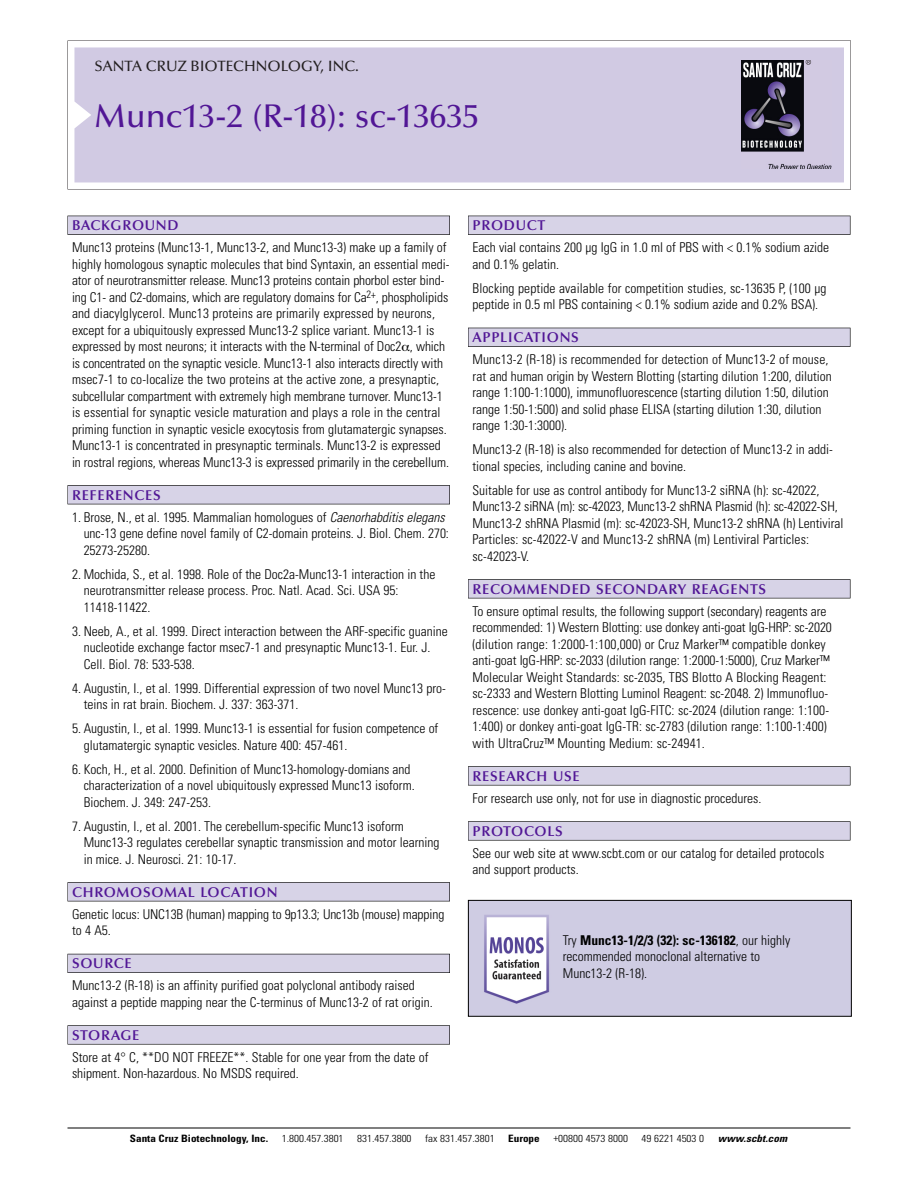
<style>
.page{position:relative;width:918px;height:1188px;background:#fff}
.page>*{position:absolute;margin:0;border:0;box-sizing:border-box;transform-origin:0 0}
.t1{font:500 33px "Optima";color:#511695}
.t2{font:500 15px "Optima";color:#231f20}
.t3{font:600 14.25px "Optima";letter-spacing:.05em;color:#511695}
.t4{font:300 condensed 13.5px/16.5px "Univers";color:#000}
.t5{font:300 condensed 10.2px "Univers";color:#000;scale:1.1 1}
.t6{font:700 condensed 10.2px "Univers";color:#000;scale:1.1 1}
.t7{font:italic 700 condensed 10.2px "Univers";letter-spacing:.005em;color:#000;scale:1.1 1}
.s1{font-style:italic}
.s2{font-weight:700}
</style>
<div class="page">
<svg style="left:68px;top:40px;width:783px;height:149px"></svg>
<div style="left:74px;top:47px;width:770px;height:135px;background:#d1cae3"></div>
<img style="left:741px;top:60px;width:90px;height:108px">
<div style="left:68px;top:216px;width:382px;height:19px;background:#525155"></div>
<div style="left:68px;top:216px;width:381px;height:18px;background:#d7d3e7"></div>
<div style="left:68px;top:485px;width:382px;height:19px;background:#525155"></div>
<div style="left:68px;top:486px;width:381px;height:18px;background:#d7d3e7"></div>
<div style="left:68px;top:882px;width:382px;height:19px;background:#545357"></div>
<div style="left:68px;top:883px;width:381px;height:18px;background:#d7d3e7"></div>
<div style="left:68px;top:954px;width:382px;height:19px;background:#54535a"></div>
<div style="left:68px;top:954px;width:381px;height:18px;background:#d7d3e7"></div>
<svg style="left:68px;top:1025px;width:382px;height:20px"></svg>
<div style="left:68px;top:1026px;width:381px;height:18px;background:#d7d3e7"></div>
<div style="left:468px;top:216px;width:382px;height:19px;background:#525155"></div>
<div style="left:468px;top:216px;width:382px;height:18px;background:#d7d3e7"></div>
<div style="left:468px;top:328px;width:382px;height:19px;background:#515055"></div>
<div style="left:468px;top:328px;width:382px;height:18px;background:#d7d3e7"></div>
<div style="left:468px;top:579px;width:382px;height:19px;background:#545357"></div>
<div style="left:468px;top:580px;width:382px;height:18px;background:#d7d3e7"></div>
<div style="left:468px;top:766px;width:382px;height:19px;background:#575759"></div>
<div style="left:468px;top:767px;width:382px;height:18px;background:#d7d3e7"></div>
<svg style="left:468px;top:821px;width:382px;height:20px"></svg>
<div style="left:468px;top:822px;width:382px;height:18px;background:#d7d3e7"></div>
<hr style="left:68px;top:1128px;width:782px;height:1px;background:#000">
<img style="left:470px;top:902px;width:380px;height:113px">
<div style="left:468px;top:900px;width:384px;height:117px;border:1px solid #000"></div>
<p class="t2" style="left:94px;top:61px;width:266px">SANTA CRUZ BIOTECHNOLOGY, INC.</p>
<h1 class="t1" style="left:94px;top:103px;width:386px">Munc13-2 (R-18): sc-13635</h1>
<p class="t3" style="left:72px;top:219px;width:108px">BACKGROUND</p>
<p class="t4" style="left:72px;top:240px;width:379px">Munc13 proteins (Munc13-1, Munc13-2, and Munc13-3) make up a family of highly homologous synaptic molecules that bind Syntaxin, an essential medi&shy;ator of neurotransmitter release. Munc13 proteins contain phorbol ester bind&shy;ing C1- and C2-domains, which are regulatory domains for Ca<sup>2+</sup>, phospholipids and diacylglycerol. Munc13 proteins are primarily expressed by neurons, except for a ubiquitously expressed Munc13-2 splice variant. Munc13-1 is expressed by most neurons; it interacts with the N-terminal of Doc2 , which is concentrated on the synaptic vesicle. Munc13-1 also interacts directly with msec7-1 to co-localize the two proteins at the active zone, a presynaptic, subcellular compartment with extremely high membrane turnover. Munc13-1 is essential for synaptic vesicle maturation and plays a role in the central priming function in synaptic vesicle exocytosis from glutamatergic synapses.<br>Munc13-1 is concentrated in presynaptic terminals. Munc13-2 is expressed in rostral regions, whereas Munc13-3 is expressed primarily in the cerebellum.</p>
<p class="t3" style="left:72px;top:489px;width:90px">REFERENCES</p>
<p class="t4" style="left:84px;top:510px;width:367px;text-indent:-12px">1. Brose, N., et al. 1995. Mammalian homologues of <span class="s1">Caenorhabditis elegans </span>unc-13 gene define novel family of C2-domain proteins. J. Biol. Chem. 270:<br>25273-25280.</p>
<p class="t4" style="left:84px;top:567px;width:353px;text-indent:-12px">2. Mochida, S., et al. 1998. Role of the Doc2a-Munc13-1 interaction in the neurotransmitter release process. Proc. Natl. Acad. Sci. USA 95:<br>11418-11422.</p>
<p class="t4" style="left:84px;top:624px;width:366px;text-indent:-12px">3. Neeb, A., et al. 1999. Direct interaction between the ARF-specific guanine nucleotide exchange factor msec7-1 and presynaptic Munc13-1. Eur. J.<br>Cell. Biol. 78: 533-538.</p>
<p class="t4" style="left:84px;top:681px;width:364px;text-indent:-12px">4. Augustin, I., et al. 1999. Differential expression of two novel Munc13 pro&shy;teins in rat brain. Biochem. J. 337: 363-371.</p>
<p class="t4" style="left:84px;top:721px;width:356px;text-indent:-12px">5. Augustin, I., et al. 1999. Munc13-1 is essential for fusion competence of glutamatergic synaptic vesicles. Nature 400: 457-461.</p>
<p class="t4" style="left:84px;top:762px;width:333px;text-indent:-12px">6. Koch, H., et al. 2000. Definition of Munc13-homology-domians and characterization of a novel ubiquitously expressed Munc13 isoform.<br>Biochem. J. 349: 247-253.</p>
<p class="t4" style="left:84px;top:819px;width:357px;text-indent:-12px">7. Augustin, I., et al. 2001. The cerebellum-specific Munc13 isoform<br>Munc13-3 regulates cerebellar synaptic transmission and motor learning in mice. J. Neurosci. 21: 10-17.</p>
<p class="t3" style="left:72px;top:886px;width:207px">CHROMOSOMAL LOCATION</p>
<p class="t4" style="left:72px;top:907px;width:374px">Genetic locus: UNC13B (human) mapping to 9p13.3; Unc13b (mouse) mapping to 4 A5.</p>
<p class="t3" style="left:72px;top:958px;width:61px">SOURCE</p>
<p class="t4" style="left:72px;top:978px;width:362px">Munc13-2 (R-18) is an affinity purified goat polyclonal antibody raised against a peptide mapping near the C-terminus of Munc13-2 of rat origin.</p>
<p class="t3" style="left:72px;top:1029px;width:69px">STORAGE</p>
<p class="t4" style="left:72px;top:1050px;width:358px">Store at 4° C, **DO NOT FREEZE**. Stable for one year from the date of shipment. Non-hazardous. No MSDS required.</p>
<p class="t3" style="left:473px;top:219px;width:74px">PRODUCT</p>
<p class="t4" style="left:473px;top:240px;width:358px">Each vial contains 200 µg IgG in 1.0 ml of PBS with &lt; 0.1% sodium azide and 0.1% gelatin.</p>
<p class="t4" style="left:473px;top:281px;width:356px">Blocking peptide available for competition studies, sc-13635 P, (100 µg peptide in 0.5 ml PBS containing &lt; 0.1% sodium azide and 0.2% BSA).</p>
<p class="t3" style="left:473px;top:332px;width:108px">APPLICATIONS</p>
<p class="t4" style="left:473px;top:352px;width:361px">Munc13-2 (R-18) is recommended for detection of Munc13-2 of mouse, rat and human origin by Western Blotting (starting dilution 1:200, dilution range 1:100-1:1000), immunofluorescence (starting dilution 1:50, dilution range 1:50-1:500) and solid phase ELISA (starting dilution 1:30, dilution range 1:30-1:3000).</p>
<p class="t4" style="left:473px;top:442px;width:362px">Munc13-2 (R-18) is also recommended for detection of Munc13-2 in addi&shy;tional species, including canine and bovine.</p>
<p class="t4" style="left:473px;top:483px;width:373px">Suitable for use as control antibody for Munc13-2 siRNA (h): sc-42022, Munc13-2 siRNA (m): sc-42023, Munc13-2 shRNA Plasmid (h): sc-42022-SH, Munc13-2 shRNA Plasmid (m): sc-42023-SH, Munc13-2 shRNA (h) Lentiviral Particles: sc-42022-V and Munc13-2 shRNA (m) Lentiviral Particles: sc-42023-V.</p>
<p class="t3" style="left:473px;top:583px;width:295px">RECOMMENDED SECONDARY REAGENTS</p>
<p class="t4" style="left:473px;top:604px;width:361px">To ensure optimal results, the following support (secondary) reagents are recommended: 1) Western Blotting: use donkey anti-goat IgG-HRP: sc-2020 (dilution range: 1:2000-1:100,000) or Cruz Marker™ compatible donkey anti-goat IgG-HRP: sc-2033 (dilution range: 1:2000-1:5000), Cruz Marker™ Molecular Weight Standards: sc-2035, TBS Blotto A Blocking Reagent: sc-2333 and Western Blotting Luminol Reagent: sc-2048. 2) Immunofluo&shy;rescence: use donkey anti-goat IgG-FITC: sc-2024 (dilution range: 1:100- 1:400) or donkey anti-goat IgG-TR: sc-2783 (dilution range: 1:100-1:400) with UltraCruz™ Mounting Medium: sc-24941.</p>
<p class="t3" style="left:473px;top:770px;width:109px">RESEARCH USE</p>
<p class="t4" style="left:473px;top:791px;width:290px">For research use only, not for use in diagnostic procedures.</p>
<p class="t3" style="left:473px;top:825px;width:92px">PROTOCOLS</p>
<p class="t4" style="left:473px;top:846px;width:353px">See our web site at www.scbt.com or our catalog for detailed protocols and support products.</p>
<p class="t4" style="left:563px;top:933px;width:229px">Try <span class="s2">Munc13-1/2/3 (32): sc-136182</span>, our highly recommended monoclonal alternative to<br>Munc13-2 (R-18).</p>
<p class="t6" style="left:130px;top:1135px;width:127px">Santa Cruz Biotechnology, Inc.</p>
<p class="t5" style="left:282px;top:1135px;width:58px">1.800.457.3801</p>
<p class="t5" style="left:357px;top:1135px;width:51px">831.457.3800</p>
<p class="t5" style="left:425px;top:1135px;width:65px">fax 831.457.3801</p>
<p class="t6" style="left:508px;top:1135px;width:30px">Europe</p>
<p class="t5" style="left:553px;top:1135px;width:69px">+00800 4573 8000</p>
<p class="t5" style="left:642px;top:1135px;width:58px">49 6221 4503 0</p>
<p class="t7" style="left:718px;top:1135px;width:64px">www.scbt.com</p>
</div>
